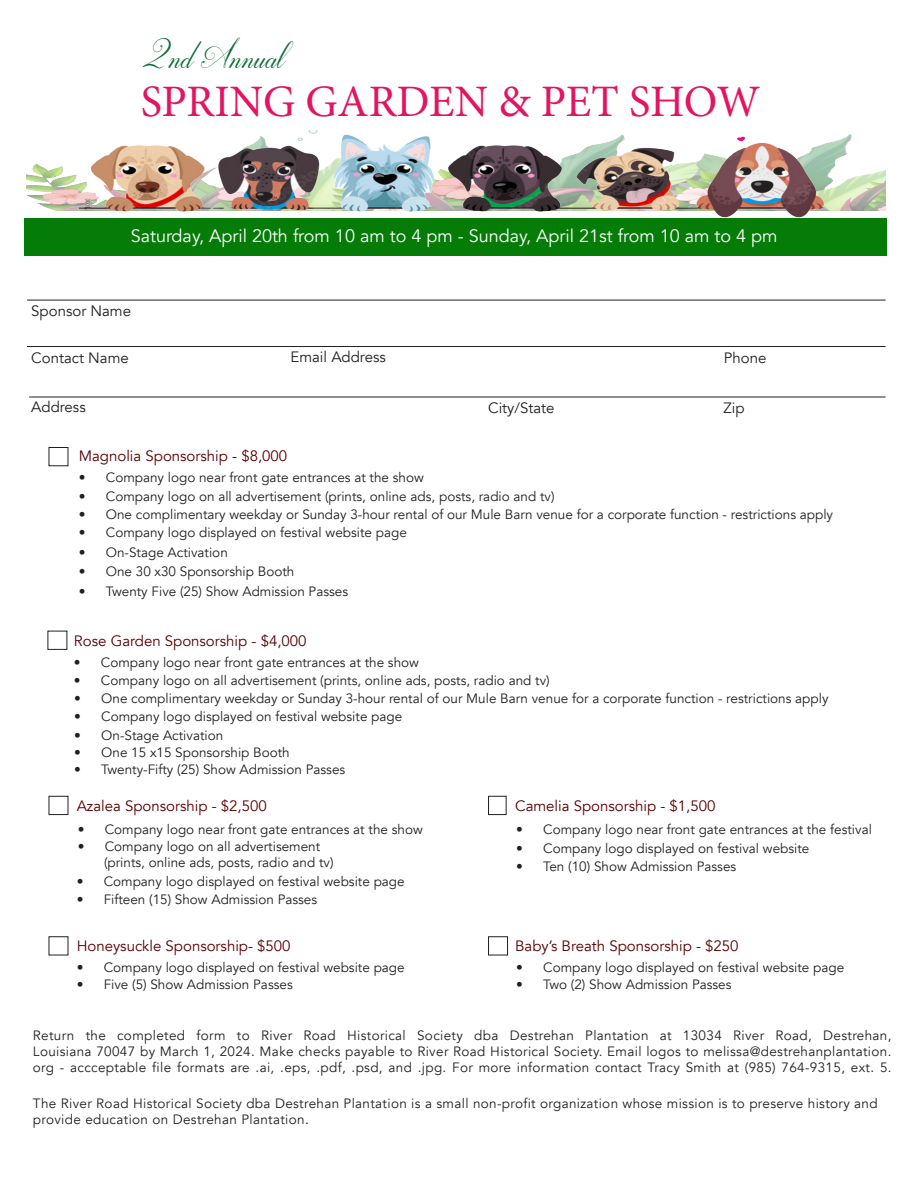
<style>
.page{position:relative;width:918px;height:1188px;background:#fff}
.page>*{position:absolute;margin:0;border:0;box-sizing:border-box;transform-origin:0 0}
.t1{font:45px "Minion Pro";letter-spacing:-.005em;color:#e31461}
.t2{font:40.5px "Darleston";color:#0f6d38}
.t3{font:18px "Avenir";color:#fff}
.t4{font:15px "Avenir";color:#590002}
.t5{font:15px "Avenir";color:#231f20}
.t6{font:13.5px "Avenir";color:#231f20}
.t7{font:13.5px/16.2px "Avenir";letter-spacing:.025em;color:#231f20}
</style>
<div class="page">
<hr style="left:27px;top:300px;width:859px;height:1px;background:#231f20">
<hr style="left:27px;top:346px;width:859px;height:1px;background:#231f20">
<hr style="left:29px;top:397px;width:857px;height:1px;background:#231f20">
<div style="left:49px;top:447px;width:19px;height:19px;border:1px solid #231f20"></div>
<div style="left:48px;top:631px;width:19px;height:19px;border:1px solid #231f20"></div>
<div style="left:49px;top:796px;width:19px;height:19px;border:1px solid #231f20"></div>
<div style="left:488px;top:936px;width:20px;height:19px;border:1px solid #231f20"></div>
<div style="left:488px;top:796px;width:19px;height:19px;border:1px solid #231f20"></div>
<div style="left:49px;top:936px;width:19px;height:19px;border:1px solid #231f20"></div>
<div style="left:25px;top:219px;width:862px;height:37px;background:#047c07"></div>
<img style="left:27px;top:134px;width:859px;height:77px">
<img style="left:80px;top:130px;width:757px;height:89px">
<p class="t2" style="left:145px;top:32px;width:142px">2nd Annual</p>
<p class="t1" style="left:141px;top:71px;width:621px">SPRING GARDEN &amp; PET SHOW</p>
<p class="t3" style="left:131px;top:225px;width:648px">Saturday, April 20th from 10 am to 4 pm - Sunday, April 21st from 10 am to 4 pm</p>
<p class="t5" style="left:31px;top:302px;width:101px">Sponsor Name</p>
<p class="t5" style="left:31px;top:349px;width:99px">Contact Name</p>
<p class="t5" style="left:31px;top:398px;width:56px">Address</p>
<p class="t5" style="left:291px;top:348px;width:97px">Email Address</p>
<p class="t5" style="left:724px;top:349px;width:44px">Phone</p>
<p class="t5" style="left:488px;top:399px;width:68px">City/State</p>
<p class="t5" style="left:724px;top:399px;width:23px">Zip</p>
<p class="t4" style="left:79px;top:447px;width:210px">Magnolia Sponsorship - $8,000</p>
<p class="t6" style="left:79px;top:470px;width:347px">• Company logo near front gate entrances at the show</p>
<p class="t6" style="left:79px;top:507px;width:756px">• One complimentary weekday or Sunday 3-hour rental of our Mule Barn venue for a corporate function - restrictions apply</p>
<p class="t6" style="left:79px;top:525px;width:330px">• Company logo displayed on festival website page</p>
<p class="t6" style="left:79px;top:563px;width:217px">• One 30 x30 Sponsorship Booth</p>
<p class="t6" style="left:79px;top:488px;width:477px">• Company logo on all advertisement (prints, online ads, posts, radio and tv)</p>
<p class="t6" style="left:79px;top:544px;width:150px">• On-Stage Activation</p>
<p class="t6" style="left:79px;top:583px;width:271px">• Twenty Five (25) Show Admission Passes</p>
<p class="t4" style="left:74px;top:632px;width:234px">Rose Garden Sponsorship - $4,000</p>
<p class="t6" style="left:74px;top:654px;width:347px">• Company logo near front gate entrances at the show</p>
<p class="t6" style="left:74px;top:708px;width:330px">• Company logo displayed on festival website page</p>
<p class="t6" style="left:74px;top:744px;width:217px">• One 15 x15 Sponsorship Booth</p>
<p class="t6" style="left:74px;top:672px;width:477px">• Company logo on all advertisement (prints, online ads, posts, radio and tv)</p>
<p class="t6" style="left:74px;top:690px;width:756px">• One complimentary weekday or Sunday 3-hour rental of our Mule Barn venue for a corporate function - restrictions apply</p>
<p class="t6" style="left:74px;top:727px;width:150px">• On-Stage Activation</p>
<p class="t6" style="left:74px;top:761px;width:273px">• Twenty-Fifty (25) Show Admission Passes</p>
<p class="t4" style="left:77px;top:797px;width:192px">Azalea Sponsorship - $2,500</p>
<p class="t6" style="left:78px;top:821px;width:347px">• Company logo near front gate entrances at the show</p>
<p class="t6" style="left:77px;top:873px;width:330px">• Company logo displayed on festival website page</p>
<p class="t6" style="left:77px;top:891px;width:242px">• Fifteen (15) Show Admission Passes</p>
<p class="t4" style="left:515px;top:797px;width:202px">Camelia Sponsorship - $1,500</p>
<p class="t6" style="left:516px;top:822px;width:357px">• Company logo near front gate entrances at the festival</p>
<p class="t6" style="left:516px;top:841px;width:295px">• Company logo displayed on festival website</p>
<p class="t6" style="left:516px;top:859px;width:222px">• Ten (10) Show Admission Passes</p>
<p class="t6" style="left:78px;top:838px;width:244px">• Company logo on all advertisement</p>
<p class="t6" style="left:104px;top:855px;width:231px">(prints, online ads, posts, radio and tv)</p>
<p class="t4" style="left:77px;top:937px;width:215px">Honeysuckle Sponsorship- $500</p>
<p class="t6" style="left:77px;top:977px;width:218px">• Five (5) Show Admission Passes</p>
<p class="t6" style="left:77px;top:959px;width:330px">• Company logo displayed on festival website page</p>
<p class="t4" style="left:515px;top:937px;width:225px">Baby’s Breath Sponsorship - $250</p>
<p class="t6" style="left:516px;top:959px;width:330px">• Company logo displayed on festival website page</p>
<p class="t6" style="left:516px;top:977px;width:217px">• Two (2) Show Admission Passes</p>
<p class="t7" style="left:33px;top:1027px;width:860px">Return the completed form to River Road Historical Society dba Destrehan Plantation at 13034 River Road, Destrehan,</p>
<p class="t7" style="left:33px;top:1044px;width:860px">Louisiana 70047 by March 1, 2024. Make checks payable to River Road Historical Society. Email logos to melissa@destrehanplantation. org - accceptable file formats are .ai, .eps, .pdf, .psd, and .jpg. For more information contact Tracy Smith at (985) 764-9315, ext. 5.</p>
<p class="t7" style="left:33px;top:1095px;width:846px">The River Road Historical Society dba Destrehan Plantation is a small non-profit organization whose mission is to preserve history and provide education on Destrehan Plantation.</p>
</div>
